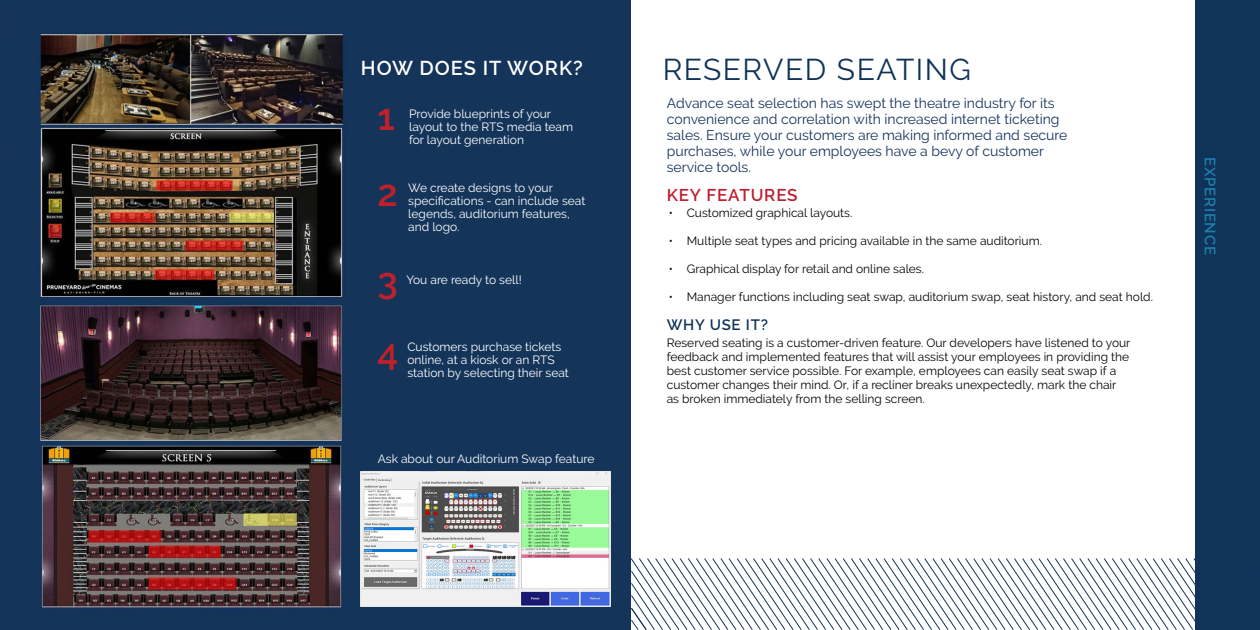
<style>
.page{position:relative;width:1260px;height:630px;background:#fff}
.page>*{position:absolute;margin:0;border:0;box-sizing:border-box;transform-origin:0 0}
.H-1{font:600 37px "Raleway";color:#be212a}
.H-1-2{font:30px "Raleway";letter-spacing:.05em;color:#103459}
.H-1-3{font:600 20px "Raleway";letter-spacing:.05em;color:#fff}
.H-1-4{font:600 17px "Raleway";letter-spacing:.05em;color:#be1f2e}
.H-1-5{font:600 15px "Raleway";letter-spacing:.05em;color:#1e7eaa}
.H-1-6{font:600 15px "Raleway";letter-spacing:.05em;color:#103459}
.H-1-7{font:14px/16px "Raleway";color:#15345e}
.Body_Light{font:12px/14px "Raleway";color:#040503}
.H-1-8{font:12px/13px "Raleway";color:#fff}
</style>
<div class="page">
<div style="left:1196px;top:0;width:64px;height:630px;background:#103459"></div>
<img style="left:1px;top:0;width:630px;height:630px">
<img style="left:360px;top:472px;width:250px;height:135px">
<svg style="left:630px;top:557px;width:566px;height:73px"></svg>
<p class="H-1-3" style="left:361px;top:56px;width:224px">HOW DOES IT WORK?</p>
<p class="H-1" style="left:377px;top:96px;width:19px">1</p>
<p class="H-1-8" style="left:409px;top:108px;width:144px">Provide blueprints of your</p>
<p class="H-1-8" style="left:409px;top:121px;width:166px">layout to the RTS media team for layout generation</p>
<p class="H-1" style="left:377px;top:172px;width:22px">2</p>
<p class="H-1-8" style="left:408px;top:181px;width:179px">We create designs to your specifications - can include seat legends, auditorium features, and logo.</p>
<p class="H-1" style="left:377px;top:260px;width:22px">3</p>
<p class="H-1-8" style="left:406px;top:273px;width:117px">You are ready to sell!</p>
<p class="H-1" style="left:377px;top:331px;width:22px">4</p>
<p class="H-1-8" style="left:407px;top:340px;width:163px">Customers purchase tickets online, at a kiosk or an RTS station by selecting their seat</p>
<p class="H-1-8" style="left:378px;top:453px;width:218px">Ask about our Auditorium Swap feature</p>
<p class="H-1-2" style="left:663px;top:52px;width:310px">RESERVED SEATING</p>
<p class="H-1-7" style="left:667px;top:95px;width:402px">Advance seat selection has swept the theatre industry for its convenience and correlation with increased internet ticketing sales. Ensure your customers are making informed and secure purchases, while your employees have a bevy of customer</p>
<p class="H-1-7" style="left:667px;top:159px;width:86px">service tools.</p>
<p class="Body_Light" style="left:669px;top:206px;width:185px">• Customized graphical layouts.</p>
<p class="Body_Light" style="left:669px;top:234px;width:375px">• Multiple seat types and pricing available in the same auditorium.</p>
<p class="Body_Light" style="left:669px;top:262px;width:257px">• Graphical display for retail and online sales.</p>
<p class="Body_Light" style="left:669px;top:290px;width:486px">• Manager functions including seat swap, auditorium swap, seat history, and seat hold.</p>
<p class="H-1-4" style="left:667px;top:186px;width:132px">KEY FEATURES</p>
<p class="H-1-6" style="left:667px;top:316px;width:103px">WHY USE IT?</p>
<p class="Body_Light" style="left:667px;top:336px;width:465px">Reserved seating is a customer-driven feature. Our developers have listened to your feedback and implemented features that will assist your employees in providing the best customer service possible. For example, employees can easily seat swap if a customer changes their mind. Or, if a recliner breaks unexpectedly, mark the chair as broken immediately from the selling screen.</p>
<p class="H-1-5" style="left:1219px;top:157px;width:99px;rotate:90deg">EXPERIENCE</p>
</div>
